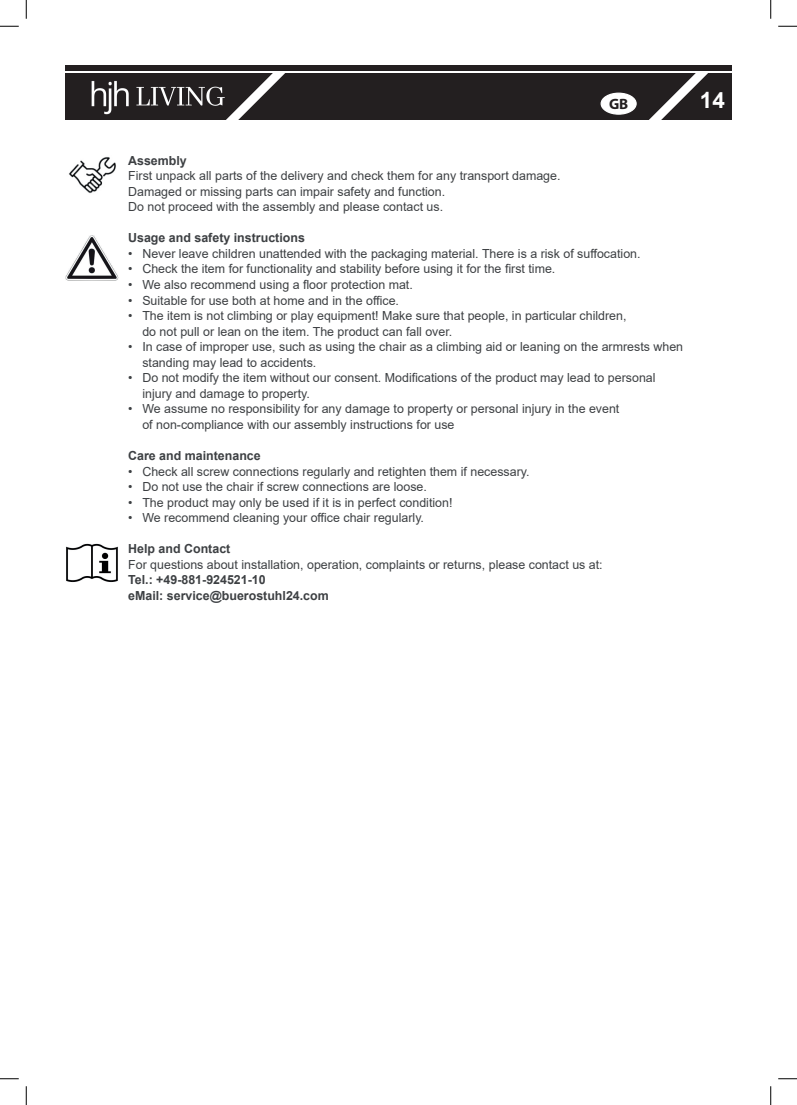
<style>
.page{position:relative;width:797px;height:1105px;background:#fff}
.page>*{position:absolute;margin:0;border:0;box-sizing:border-box;transform-origin:0 0}
.t1{font:700 22.5px "Arial";color:#fff}
.t2{font:700 15px "Myriad Pro";color:#231f20}
.t3{font:12.5px/15.5px "Arial";color:#3d4043}
.t4{font:700 12.5px/15.5px "Arial";color:#3d4043}
</style>
<div class="page">
<div style="left:65px;top:74px;width:666px;height:46px;background:#231f20"></div>
<div style="left:601px;top:93px;width:35px;height:21px;background:#fff;border-radius:50%"></div>
<div style="left:600px;top:93px;width:36px;height:22px;border:1px solid #fff;border-radius:50%"></div>
<svg style="left:226px;top:70px;width:69px;height:50px"></svg>
<svg style="left:637px;top:70px;width:80px;height:50px"></svg>
<div style="left:65px;top:65px;width:666px;height:5px;background:#231f20"></div>
<img style="left:65px;top:236px;width:53px;height:45px">
<img style="left:66px;top:544px;width:52px;height:38px">
<img style="left:69px;top:157px;width:47px;height:37px">
<img style="left:90px;top:70px;width:136px;height:45px">
<svg style="left:0;top:25px;width:19px;height:2px"></svg>
<svg style="left:778px;top:25px;width:19px;height:2px"></svg>
<svg style="left:0;top:1078px;width:19px;height:1px"></svg>
<svg style="left:778px;top:1078px;width:19px;height:1px"></svg>
<svg style="left:25px;top:0;width:2px;height:19px"></svg>
<svg style="left:25px;top:1086px;width:2px;height:19px"></svg>
<svg style="left:770px;top:0;width:1px;height:19px"></svg>
<svg style="left:770px;top:1086px;width:1px;height:19px"></svg>
<p class="t2" style="left:609px;top:94px;width:21px">GB</p>
<p class="t4" style="left:128px;top:153px;width:60px">Assembly</p>
<p class="t3" style="left:128px;top:168px;width:434px">First unpack all parts of the delivery and check them for any transport damage.<br>Damaged or missing parts can impair safety and function.<br>Do not proceed with the assembly and please contact us.</p>
<p class="t4" style="left:128px;top:230px;width:178px">Usage and safety instructions</p>
<p class="t3" style="left:128px;top:246px;width:514px">• Never leave children unattended with the packaging material. There is a risk of suffocation.</p>
<p class="t3" style="left:128px;top:261px;width:429px">• Check the item for functionality and stability before using it for the first time.</p>
<p class="t3" style="left:128px;top:277px;width:286px">• We also recommend using a floor protection mat.</p>
<p class="t3" style="left:128px;top:292px;width:272px">• Suitable for use both at home and in the office.</p>
<p class="t3" style="left:142px;top:308px;width:485px;text-indent:-14px">• The item is not climbing or play equipment! Make sure that people, in particular children, do not pull or lean on the item. The product can fall over.</p>
<p class="t3" style="left:142px;top:339px;width:542px;text-indent:-14px">• In case of improper use, such as using the chair as a climbing aid or leaning on the armrests when standing may lead to accidents.</p>
<p class="t3" style="left:142px;top:370px;width:514px;text-indent:-14px">• Do not modify the item without our consent. Modifications of the product may lead to personal injury and damage to property.</p>
<p class="t3" style="left:142px;top:401px;width:478px;text-indent:-14px">• We assume no responsibility for any damage to property or personal injury in the event of non-compliance with our assembly instructions for use</p>
<p class="t4" style="left:128px;top:448px;width:134px">Care and maintenance</p>
<p class="t3" style="left:128px;top:463px;width:403px">• Check all screw connections regularly and retighten them if necessary.</p>
<p class="t3" style="left:128px;top:479px;width:300px">• Do not use the chair if screw connections are loose.</p>
<p class="t3" style="left:128px;top:494px;width:326px">• The product may only be used if it is in perfect condition!</p>
<p class="t3" style="left:128px;top:510px;width:297px">• We recommend cleaning your office chair regularly.</p>
<p class="t4" style="left:128px;top:541px;width:104px">Help and Contact</p>
<p class="t3" style="left:128px;top:556px;width:476px">For questions about installation, operation, complaints or returns, please contact us at:</p>
<p class="t4" style="left:128px;top:572px;width:202px">Tel.: +49-881-924521-10<br>eMail: service@buerostuhl24.com</p>
<h1 class="t1" style="left:699px;top:84px;width:27px">14</h1>
</div>
